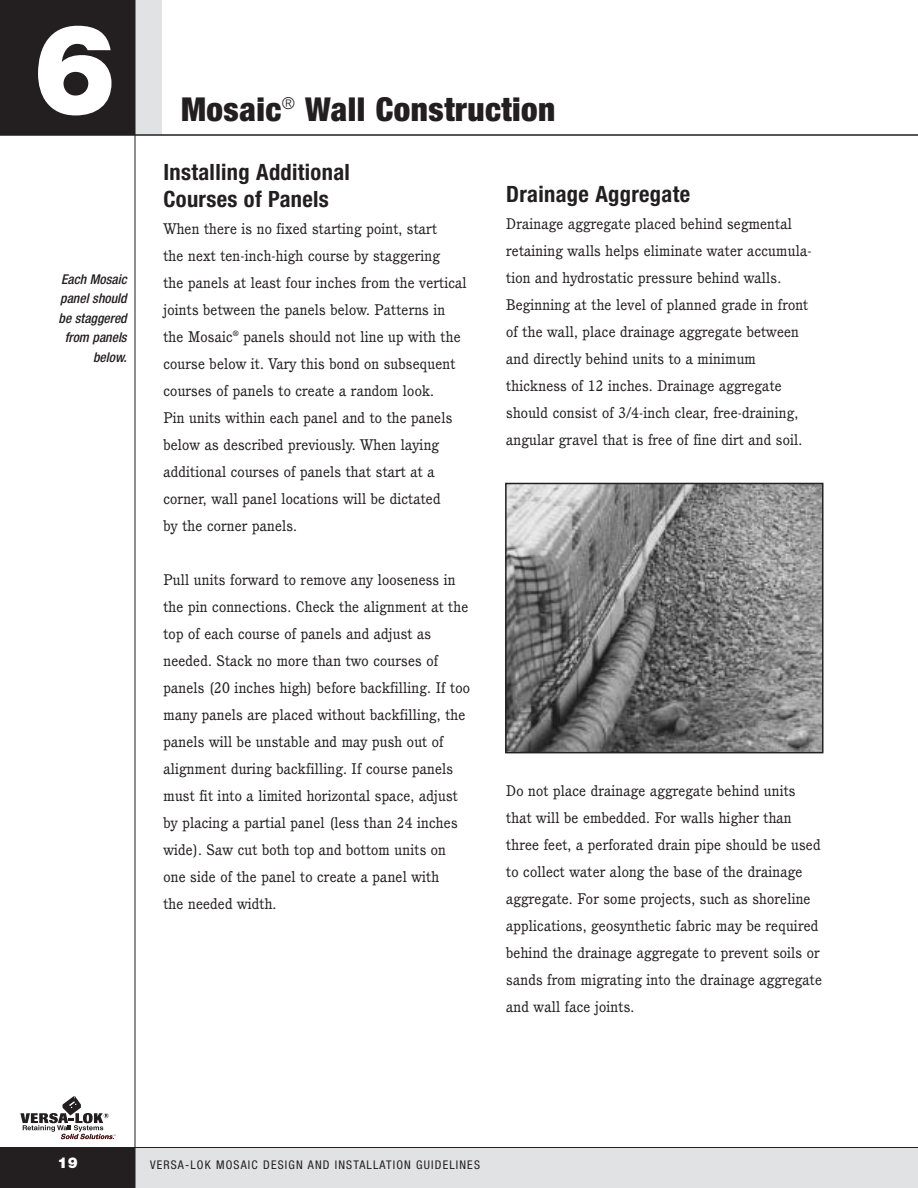
<style>
.page{position:relative;width:918px;height:1188px;background:#fff}
.page>*{position:absolute;margin:0;border:0;box-sizing:border-box;transform-origin:0 0}
.t1{font:900 126px "Helvetica Neue";color:#fff}
.t2{font:900 condensed 33px "Helvetica Neue";letter-spacing:.015em;color:#231f20}
.t3{font:700 condensed 22.5px/27px "Helvetica Neue";letter-spacing:.015em;color:#231f20}
.t4{font:15px/27px "Cushing";letter-spacing:.01em;color:#231f20}
.t5{font:900 15px "Helvetica Neue";color:#fff}
.t6{font:italic 500 condensed 13.5px/19.5px "Helvetica Neue";color:#231f20;text-align:right}
.t7{font:condensed 12px "Helvetica Neue";letter-spacing:.095em;color:#231f20}
</style>
<div class="page">
<div style="left:135px;top:1148px;width:783px;height:40px;background:#e1e2e4"></div>
<div style="left:135px;top:0;width:27px;height:135px;background:#e1e2e4"></div>
<hr style="left:0;top:134px;width:918px;height:2px;background:#231f20">
<hr style="left:135px;top:0;width:1px;height:1188px;background:#231f20">
<div style="left:0;top:0;width:135px;height:135px;background:#231f20"></div>
<hr style="left:0;top:1147px;width:918px;height:1px;background:#231f20">
<div style="left:0;top:1148px;width:135px;height:40px;background:#231f20"></div>
<svg style="left:20px;top:1096px;width:96px;height:43px"></svg>
<img style="left:508px;top:486px;width:313px;height:264px">
<div style="left:505px;top:483px;width:319px;height:270px;border:2px solid #231f20"></div>
<p class="t1" style="left:33px;top:24px;width:86px">6</p>
<p class="t6" style="left:59px;top:270px;width:70px">Each Mosaic panel should be staggered from panels below.</p>
<p class="t2" style="left:181px;top:97px;width:376px">Mosaic<sup>®</sup> Wall Construction</p>
<p class="t3" style="left:164px;top:160px;width:188px">Installing Additional<br>Courses of Panels</p>
<p class="t4" style="left:164px;top:216px;width:305px">When there is no fixed starting point, start<br>the next ten-inch-high course by staggering<br>the panels at least four inches from the vertical joints between the panels below. Patterns in the Mosaic<sup>®</sup> panels should not line up with the course below it. Vary this bond on subsequent courses of panels to create a random look.<br>Pin units within each panel and to the panels below as described previously. When laying additional courses of panels that start at a corner, wall panel locations will be dictated<br>by the corner panels.</p>
<p class="t4" style="left:164px;top:567px;width:308px">Pull units forward to remove any looseness in the pin connections. Check the alignment at the top of each course of panels and adjust as needed. Stack no more than two courses of panels (20 inches high) before backfilling. If too many panels are placed without backfilling, the panels will be unstable and may push out of alignment during backfilling. If course panels must fit into a limited horizontal space, adjust by placing a partial panel (less than 24 inches wide). Saw cut both top and bottom units on one side of the panel to create a panel with<br>the needed width.</p>
<p class="t3" style="left:506px;top:182px;width:185px">Drainage Aggregate</p>
<p class="t4" style="left:506px;top:211px;width:307px">Drainage aggregate placed behind segmental retaining walls helps eliminate water accumula&shy;tion and hydrostatic pressure behind walls.<br>Beginning at the level of planned grade in front of the wall, place drainage aggregate between and directly behind units to a minimum thickness of 12 inches. Drainage aggregate should consist of 3/4-inch clear, free-draining, angular gravel that is free of fine dirt and soil.</p>
<p class="t4" style="left:506px;top:778px;width:317px">Do not place drainage aggregate behind units that will be embedded. For walls higher than three feet, a perforated drain pipe should be used to collect water along the base of the drainage aggregate. For some projects, such as shoreline applications, geosynthetic fabric may be required behind the drainage aggregate to prevent soils or sands from migrating into the drainage aggregate and wall face joints.</p>
<p class="t5" style="left:58px;top:1158px;width:22px">19</p>
<p class="t7" style="left:150px;top:1161px;width:332px">VERSA-LOK MOSAIC DESIGN AND INSTALLATION GUIDELINES</p>
</div>
